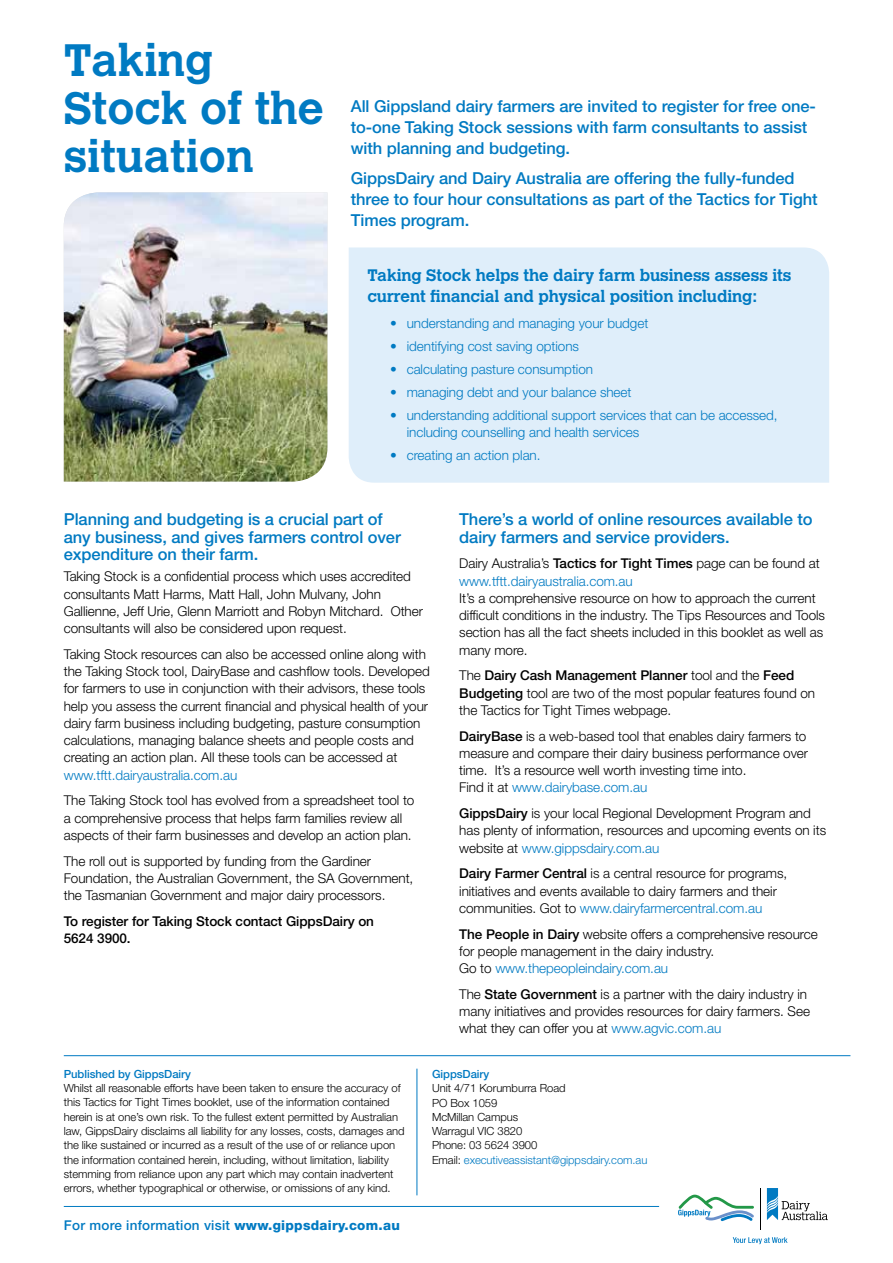
<style>
.page{position:relative;width:893px;height:1263px;background:#fff}
.page>*{position:absolute;margin:0;border:0;box-sizing:border-box;transform-origin:0 0}
.t1{font:700 45px/48px "Calvert MT Std";color:#007ac2}
.t2{font:500 16.5px/21px "Helvetica Neue LT Std";letter-spacing:-.005em;color:#007ac2}
.t3{font:700 16.5px/21px "Calvert MT Std";letter-spacing:-.005em;color:#007ac2}
.t4{font:300 13.5px/17.2px "Helvetica Neue LT Std";letter-spacing:-.005em;color:#000}
.t5{font:300 13.5px/16.5px "Helvetica Neue LT Std";letter-spacing:-.005em;color:#007ac2}
.t6{font:500 13.5px/17.2px "Helvetica Neue LT Std";letter-spacing:-.005em;color:#000}
.t7{font:500 13.5px "Helvetica Neue LT Std";letter-spacing:.02em;color:#007ac2}
.t8{font:300 11.25px/14.2px "Helvetica Neue LT Std";letter-spacing:-.005em;color:#000}
.t9{font:500 11.25px "Helvetica Neue LT Std";letter-spacing:-.005em;color:#007ac2}
.s1{font-weight:500}
.s2{color:#007ac2}
.s3{font-weight:800}
</style>
<div class="page">
<hr style="left:417px;top:1069px;width:1px;height:126px;background:#007ac2">
<div style="left:349px;top:247px;width:480px;height:236px;background:#dfeefa"></div>
<hr style="left:64px;top:1055px;width:786px;height:1px;background:#007ac2">
<img style="left:64px;top:192px;width:263px;height:290px">
<hr style="left:64px;top:1206px;width:595px;height:1px;background:#007ac2">
<svg style="left:678px;top:1188px;width:150px;height:56px"></svg>
<h1 class="t1" style="left:64px;top:36px;width:262px">Taking<br>Stock of the situation</h1>
<p class="t2" style="left:351px;top:96px;width:467px">All Gippsland dairy farmers are invited to register for free one&shy;to-one Taking Stock sessions with farm consultants to assist with planning and budgeting.</p>
<p class="t2" style="left:351px;top:167px;width:468px">GippsDairy and Dairy Australia are offering the fully-funded three to four hour consultations as part of the Tactics for Tight<br>Times program.</p>
<p class="t3" style="left:367px;top:264px;width:425px">Taking Stock helps the dairy farm business assess its current financial and physical position including:</p>
<p class="t5" style="left:390px;top:315px;width:260px">• understanding and managing your budget</p>
<p class="t5" style="left:390px;top:338px;width:190px">• identifying cost saving options</p>
<p class="t5" style="left:390px;top:361px;width:204px">• calculating pasture consumption</p>
<p class="t5" style="left:390px;top:384px;width:243px">• managing debt and your balance sheet</p>
<p class="t5" style="left:407px;top:407px;width:372px;text-indent:-16px">• understanding additional support services that can be accessed, including counselling and health services</p>
<p class="t5" style="left:390px;top:446px;width:152px">• creating an action plan.</p>
<p class="t2" style="left:64px;top:511px;width:339px;line-height:17.2px">Planning and budgeting is a crucial part of any business, and gives farmers control over expenditure on their farm.</p>
<p class="t4" style="left:64px;top:568px;width:361px">Taking Stock is a confidential process which uses accredited consultants Matt Harms, Matt Hall, John Mulvany, John Gallienne, Jeff Urie, Glenn Marriott and Robyn Mitchard. Other consultants will also be considered upon request.</p>
<p class="t4" style="left:64px;top:645px;width:368px">Taking Stock resources can also be accessed online along with the Taking Stock tool, DairyBase and cashflow tools. Developed for farmers to use in conjunction with their advisors, these tools help you assess the current financial and physical health of your dairy farm business including budgeting, pasture consumption calculations, managing balance sheets and people costs and creating an action plan. All these tools can be accessed at</p>
<p class="t5" style="left:64px;top:766px;width:175px">www.tftt.dairyaustralia.com.au</p>
<p class="t4" style="left:64px;top:792px;width:352px">The Taking Stock tool has evolved from a spreadsheet tool to a comprehensive process that helps farm families review all aspects of their farm businesses and develop an action plan.</p>
<p class="t4" style="left:64px;top:852px;width:351px">The roll out is supported by funding from the Gardiner<br>Foundation, the Australian Government, the SA Government, the Tasmanian Government and major dairy processors.</p>
<p class="t6" style="left:64px;top:912px;width:312px">To register for Taking Stock contact GippsDairy on<br>5624 3900.</p>
<p class="t2" style="left:459px;top:511px;width:355px;line-height:17.2px">There’s a world of online resources available to dairy farmers and service providers.</p>
<p class="t4" style="left:459px;top:555px;width:362px">Dairy Australia’s <span class="s1">Tactics for Tight Times</span> page can be found at <span class="s2">www.tftt.dairyaustralia.com.au</span></p>
<p class="t4" style="left:459px;top:589px;width:367px">It’s a comprehensive resource on how to approach the current difficult conditions in the industry. The Tips Resources and Tools section has all the fact sheets included in this booklet as well as many more.</p>
<p class="t4" style="left:459px;top:667px;width:357px">The <span class="s1">Dairy Cash Management Planner</span> tool and the <span class="s1">Feed<br>Budgeting</span> tool are two of the most popular features found on the Tactics for Tight Times webpage.</p>
<p class="t4" style="left:459px;top:727px;width:350px"><span class="s1">DairyBase</span> is a web-based tool that enables dairy farmers to measure and compare their dairy business performance over time. It’s a resource well worth investing time into.<br>Find it at <span class="s2">www.dairybase.com.au</span></p>
<p class="t4" style="left:459px;top:804px;width:368px"><span class="s1">GippsDairy</span> is your local Regional Development Program and has plenty of information, resources and upcoming events on its website at <span class="s2">www.gippsdairy.com.au</span></p>
<p class="t4" style="left:459px;top:865px;width:329px"><span class="s1">Dairy Farmer Central</span> is a central resource for programs, initiatives and events available to dairy farmers and their communities. Got to <span class="s2">www.dairyfarmercentral.com.au</span></p>
<p class="t4" style="left:459px;top:925px;width:360px"><span class="s1">The People in Dairy</span> website offers a comprehensive resource for people management in the dairy industry.<br>Go to <span class="s2">www.thepeopleindairy.com.au</span></p>
<p class="t4" style="left:459px;top:985px;width:352px">The <span class="s1">State Government</span> is a partner with the dairy industry in many initiatives and provides resources for dairy farmers. See what they can offer you at <span class="s2">www.agvic.com.au</span></p>
<p class="t9" style="left:64px;top:1067px;width:129px">Published by GippsDairy</p>
<p class="t8" style="left:64px;top:1081px;width:342px">Whilst all reasonable efforts have been taken to ensure the accuracy of this Tactics for Tight Times booklet, use of the information contained herein is at one’s own risk. To the fullest extent permitted by Australian law, GippsDairy disclaims all liability for any losses, costs, damages and the like sustained or incurred as a result of the use of or reliance upon the information contained herein, including, without limitation, liability stemming from reliance upon any part which may contain inadvertent errors, whether typographical or otherwise, or omissions of any kind.</p>
<p class="t7" style="left:64px;top:1217px;width:338px">For more information visit <span class="s3">www.gippsdairy.com.au</span></p>
<p class="t9" style="left:432px;top:1067px;width:59px">GippsDairy</p>
<p class="t8" style="left:432px;top:1081px;width:217px">Unit 4/71 Korumburra Road<br>PO Box 1059<br>McMillan Campus<br>Warragul VIC 3820<br>Phone: 03 5624 3900<br>Email: <span class="s2">executiveassistant@gippsdairy.com.au</span></p>
</div>
